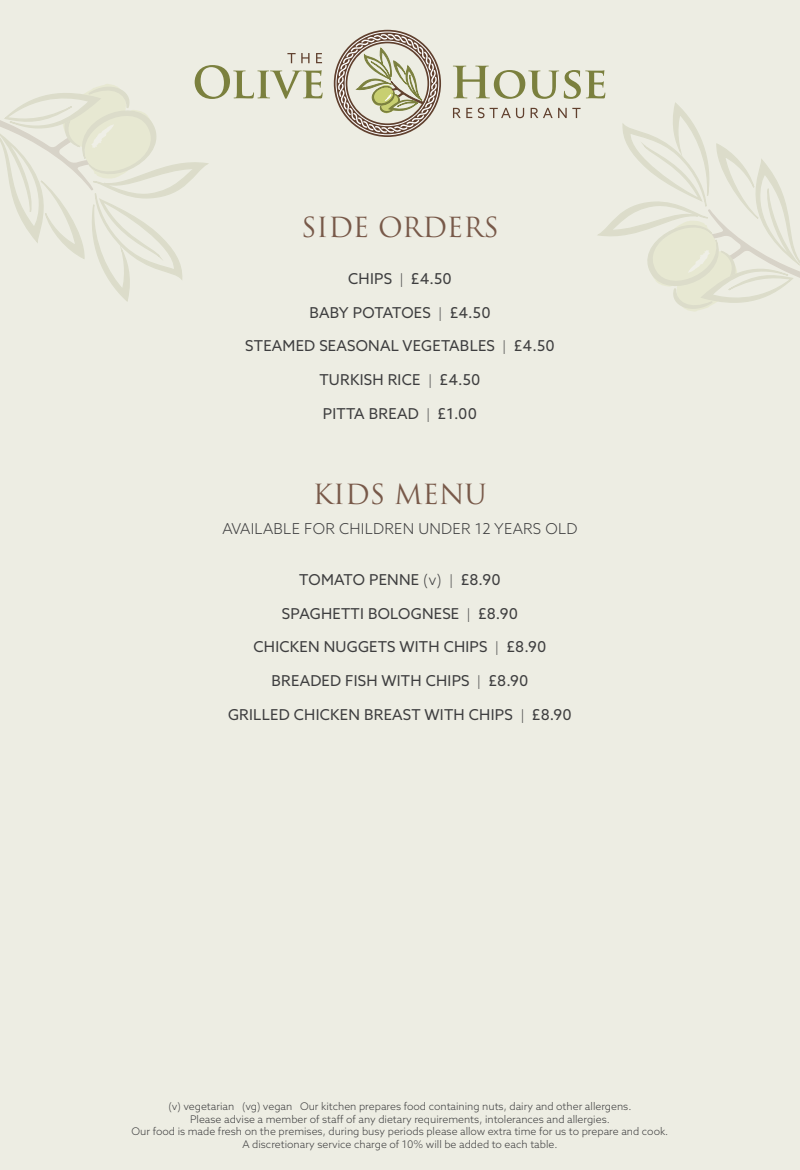
<style>
.page{position:relative;width:800px;height:1170px;background:#fff}
.page>*{position:absolute;margin:0;border:0;box-sizing:border-box;transform-origin:0 0}
.t1{font:27px "Trajan Pro";color:#785949}
.t2{font:15px "Azo Sans";letter-spacing:.015em;color:#3e3e3f}
.t3{font:300 15px "Azo Sans";letter-spacing:.015em;color:#3e3e3f}
.t4{font:300 10.5px/12.6px "Azo Sans";color:#3e3e3f;text-align:center}
.s1{font-weight:300;font-size:13.5px}
.s2{font-weight:300}
</style>
<div class="page">
<div style="left:0;top:0;width:799px;height:1169px;background:#edede3"></div>
<svg style="left:334px;top:30px;width:107px;height:107px"></svg>
<svg style="left:0;top:53px;width:322px;height:249px"></svg>
<svg style="left:453px;top:66px;width:346px;height:245px"></svg>
<h1 class="t1" style="left:301px;top:210px;width:199px">SIDE ORDERS</h1>
<h2 class="t2" style="left:348px;top:268px;width:105px">CHIPS <span class="s1">|</span> £4.50</h2>
<h2 class="t2" style="left:309px;top:302px;width:183px">BABY POTATOES <span class="s1">|</span> £4.50</h2>
<h2 class="t2" style="left:245px;top:336px;width:311px">STEAMED SEASONAL VEGETABLES <span class="s1">|</span> £4.50</h2>
<h2 class="t2" style="left:319px;top:370px;width:163px">TURKISH RICE <span class="s1">|</span> £4.50</h2>
<h2 class="t2" style="left:323px;top:403px;width:155px">PITTA BREAD <span class="s1">|</span> £1.00</h2>
<h1 class="t1" style="left:313px;top:477px;width:175px">KIDS MENU</h1>
<h2 class="t3" style="left:222px;top:519px;width:356px">AVAILABLE FOR CHILDREN UNDER 12 YEARS OLD</h2>
<h2 class="t2" style="left:299px;top:569px;width:203px">TOMATO PENNE <span class="s2">(v)</span> <span class="s1">|</span> £8.90</h2>
<h2 class="t2" style="left:282px;top:603px;width:237px">SPAGHETTI BOLOGNESE <span class="s1">|</span> £8.90</h2>
<h2 class="t2" style="left:253px;top:637px;width:294px">CHICKEN NUGGETS WITH CHIPS <span class="s1">|</span> £8.90</h2>
<h2 class="t2" style="left:271px;top:671px;width:258px">BREADED FISH WITH CHIPS <span class="s1">|</span> £8.90</h2>
<h2 class="t2" style="left:228px;top:704px;width:345px">GRILLED CHICKEN BREAST WITH CHIPS <span class="s1">|</span> £8.90</h2>
<p class="t4" style="left:131px;top:1099px;width:538px">(v) vegetarian (vg) vegan Our kitchen prepares food containing nuts, dairy and other allergens.<br>Please advise a member of staff of any dietary requirements, intolerances and allergies.<br>Our food is made fresh on the premises, during busy periods please allow extra time for us to prepare and cook.<br>A discretionary service charge of 10% will be added to each table.</p>
</div>
